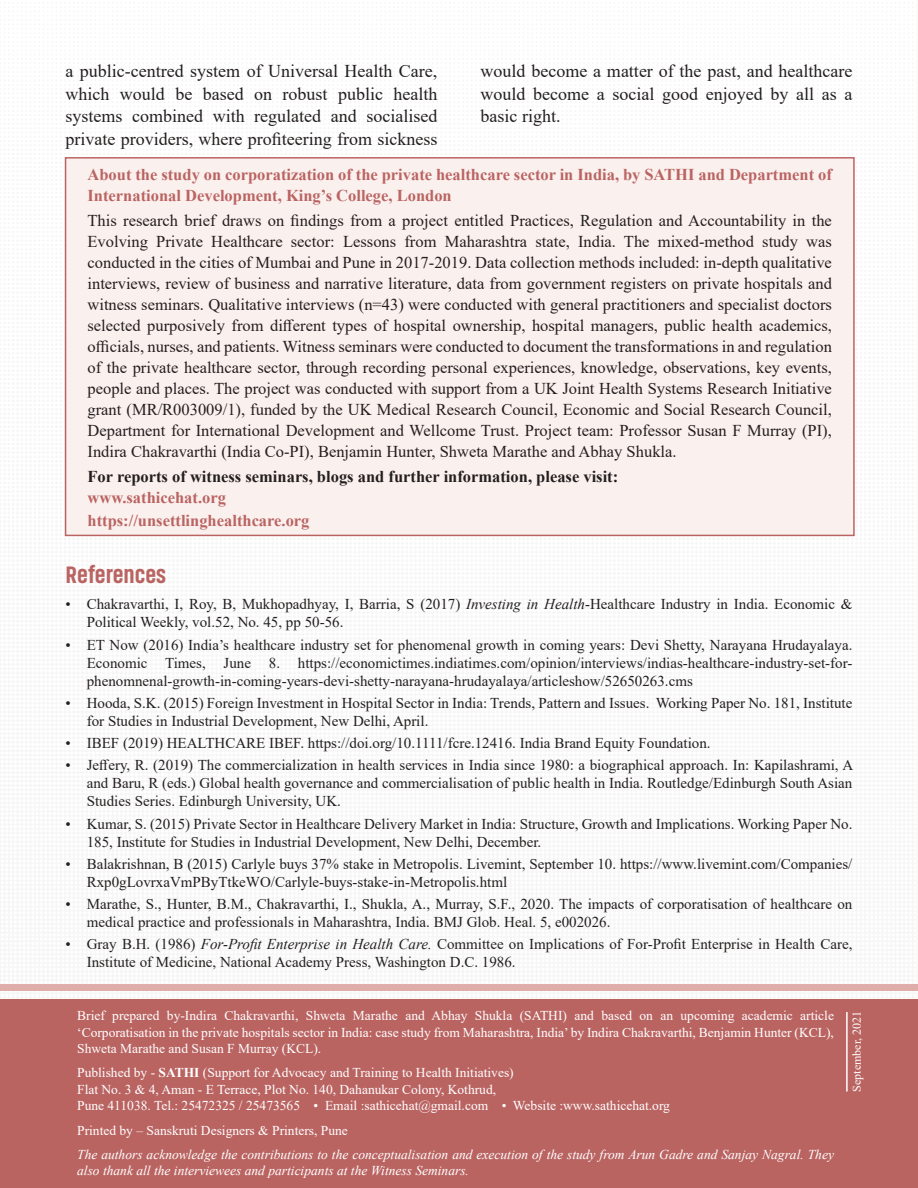
<style>
.page{position:relative;width:918px;height:1188px;background:#fff}
.page>*{position:absolute;margin:0;border:0;box-sizing:border-box;transform-origin:0 0}
.t1{font:800 24px "Akhand";color:#ba6462}
.t2{font:18px/22.5px "Times New Roman";color:#241f1f;text-align:justify}
.t3{font:16.5px/21px "Times New Roman";color:#241f1f;text-align:justify}
.t4{font:700 16.5px/21px "Times New Roman";color:#ba6462}
.t5{font:700 16.5px "Times New Roman";color:#241f1f}
.t6{font:15px/18px "Times New Roman";color:#241f1f}
.t7{font:13.5px/16.2px "Times New Roman";color:#fff;text-align:justify}
.t8{font:italic 13.5px/16.2px "Times New Roman";color:#fff}
.t9{font:12px "Times New Roman";color:#fff}
.s1{font-style:italic}
.s2{font-weight:700}
</style>
<div class="page">
<div style="left:66px;top:158px;width:788px;height:377px;background:#faf0ee"></div>
<div style="left:65px;top:157px;width:790px;height:379px;border:2px solid #ba6462"></div>
<div style="left:0;top:984px;width:918px;height:7px;background:#dfaeab"></div>
<div style="left:0;top:1000px;width:918px;height:188px;background:#ba6462"></div>
<hr style="left:846px;top:1012px;width:2px;height:80px;background:#fff">
<p class="t2" style="left:66px;top:59px;width:373px">a public-centred system of Universal Health Care, which would be based on robust public health systems combined with regulated and socialised private providers, where profiteering from sickness</p>
<p class="t2" style="left:481px;top:59px;width:373px">would become a matter of the past, and healthcare would become a social good enjoyed by all as a basic right.</p>
<p class="t4" style="left:88px;top:163px;width:746px">About the study on corporatization of the private healthcare sector in India, by SATHI and Department of<br>International Development, King’s College, London</p>
<p class="t3" style="left:88px;top:209px;width:746px">This research brief draws on findings from a project entitled Practices, Regulation and Accountability in the Evolving Private Healthcare sector: Lessons from Maharashtra state, India. The mixed-method study was conducted in the cities of Mumbai and Pune in 2017-2019. Data collection methods included: in-depth qualitative interviews, review of business and narrative literature, data from government registers on private hospitals and witness seminars. Qualitative interviews (n=43) were conducted with general practitioners and specialist doctors selected purposively from different types of hospital ownership, hospital managers, public health academics, officials, nurses, and patients. Witness seminars were conducted to document the transformations in and regulation of the private healthcare sector, through recording personal experiences, knowledge, observations, key events, people and places. The project was conducted with support from a UK Joint Health Systems Research Initiative grant (MR/R003009/1), funded by the UK Medical Research Council, Economic and Social Research Council, Department for International Development and Wellcome Trust. Project team: Professor Susan F Murray (PI), Indira Chakravarthi (India Co-PI), Benjamin Hunter, Shweta Marathe and Abhay Shukla.</p>
<p class="t5" style="left:88px;top:465px;width:532px">For reports of witness seminars, blogs and further information, please visit:</p>
<p class="t4" style="left:88px;top:486px;width:223px;line-height:22.5px">www.sathicehat.org https://unsettlinghealthcare.org</p>
<h1 class="t1" style="left:66px;top:561px;width:102px">References</h1>
<p class="t6" style="left:87px;top:595px;width:767px;text-indent:-21px">• Chakravarthi, I, Roy, B, Mukhopadhyay, I, Barria, S (2017) <span class="s1">Investing in Health-</span>Healthcare Industry in India. Economic &amp;<br>Political Weekly, vol.52, No. 45, pp 50-56.</p>
<p class="t6" style="left:87px;top:635px;width:767px;text-align:justify;text-indent:-21px">• ET Now (2016) India’s healthcare industry set for phenomenal growth in coming years: Devi Shetty, Narayana Hrudayalaya.<br>Economic Times, June 8. https://economictimes.indiatimes.com/opinion/interviews/indias-healthcare-industry-set-for&shy;phenomnenal-growth-in-coming-years-devi-shetty-narayana-hrudayalaya/articleshow/52650263.cms</p>
<p class="t6" style="left:87px;top:693px;width:767px;text-indent:-21px">• Hooda, S.K. (2015) Foreign Investment in Hospital Sector in India: Trends, Pattern and Issues. Working Paper No. 181, Institute for Studies in Industrial Development, New Delhi, April.</p>
<p class="t6" style="left:66px;top:734px;width:647px">• IBEF (2019) HEALTHCARE IBEF. https://doi.org/10.1111/fcre.12416. India Brand Equity Foundation.</p>
<p class="t6" style="left:87px;top:756px;width:768px;text-align:justify;text-indent:-21px">• Jeffery, R. (2019) The commercialization in health services in India since 1980: a biographical approach. In: Kapilashrami, A and Baru, R (eds.) Global health governance and commercialisation of public health in India. Routledge/Edinburgh South Asian Studies Series. Edinburgh University, UK.</p>
<p class="t6" style="left:87px;top:814px;width:767px;text-indent:-21px">• Kumar, S. (2015) Private Sector in Healthcare Delivery Market in India: Structure, Growth and Implications. Working Paper No.<br>185, Institute for Studies in Industrial Development, New Delhi, December.</p>
<p class="t6" style="left:87px;top:854px;width:767px;text-indent:-21px">• Balakrishnan, B (2015) Carlyle buys 37% stake in Metropolis. Livemint, September 10. https://www.livemint.com/Companies/<br>Rxp0gLovrxaVmPByTtkeWO/Carlyle-buys-stake-in-Metropolis.html</p>
<p class="t6" style="left:87px;top:895px;width:767px;text-indent:-21px">• Marathe, S., Hunter, B.M., Chakravarthi, I., Shukla, A., Murray, S.F., 2020. The impacts of corporatisation of healthcare on medical practice and professionals in Maharashtra, India. BMJ Glob. Heal. 5, e002026.</p>
<p class="t6" style="left:87px;top:935px;width:767px;text-indent:-21px">• Gray B.H. (1986) <span class="s1">For-Profit Enterprise in Health Care.</span> Committee on Implications of For-Profit Enterprise in Health Care,<br>Institute of Medicine, National Academy Press, Washington D.C. 1986.</p>
<p class="t7" style="left:77px;top:1007px;width:758px">Brief prepared by-Indira Chakravarthi, Shweta Marathe and Abhay Shukla (SATHI) and based on an upcoming academic article ‘Corporatisation in the private hospitals sector in India: case study from Maharashtra, India’ by Indira Chakravarthi, Benjamin Hunter (KCL), Shweta Marathe and Susan F Murray (KCL).</p>
<p class="t7" style="left:77px;top:1064px;width:594px;text-align:left">Published by - <span class="s2">SATHI</span> (Support for Advocacy and Training to Health Initiatives)<br>Flat No. 3 &amp; 4, Aman - E Terrace, Plot No. 140, Dahanukar Colony, Kothrud,<br>Pune 411038. Tel.: 25472325 / 25473565 • Email :sathicehat@gmail.com • Website :www.sathicehat.org</p>
<p class="t7" style="left:77px;top:1121px;width:272px">Printed by – Sanskruti Designers &amp; Printers, Pune</p>
<p class="t8" style="left:77px;top:1146px;width:758px">The authors acknowledge the contributions to the conceptualisation and execution of the study from Arun Gadre and Sanjay Nagral. They also thank all the interviewees and participants at the Witness Seminars.</p>
<p class="t9" style="left:848px;top:1092px;width:82px;rotate:-90deg">September, 2021</p>
</div>
